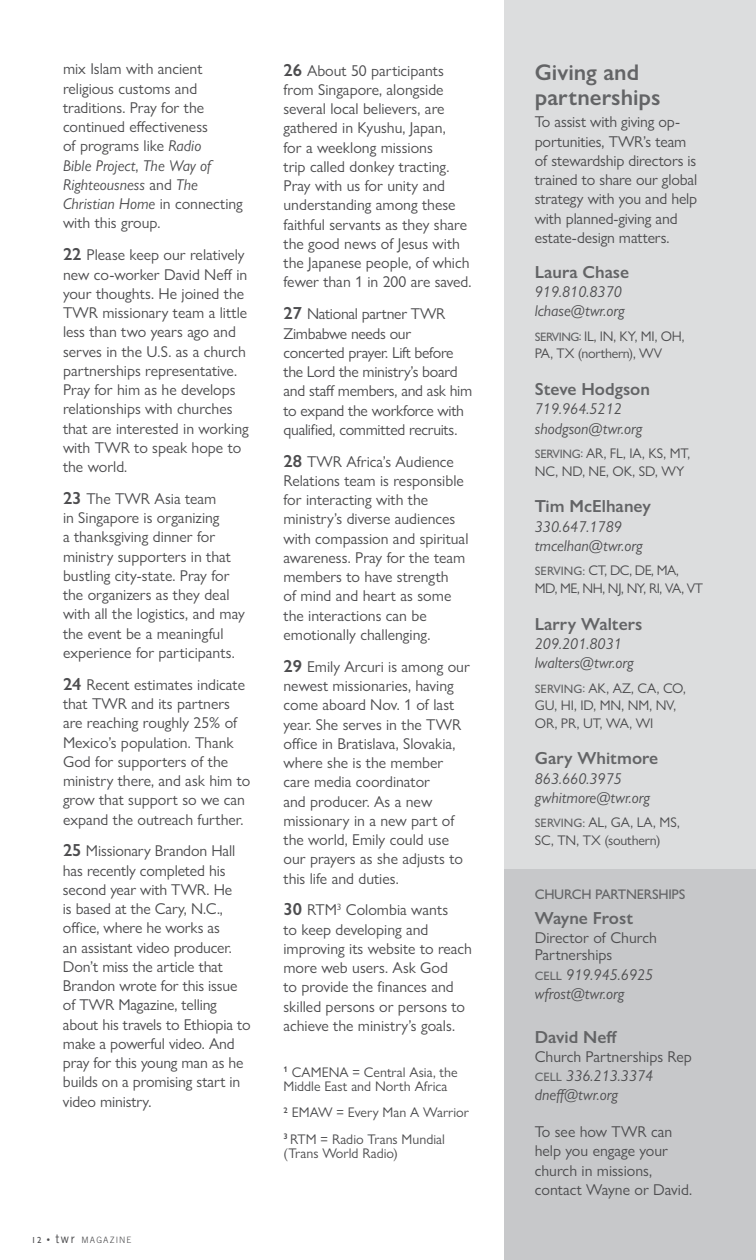
<style>
.page{position:relative;width:756px;height:1260px;background:#fff}
.page>*{position:absolute;margin:0;border:0;box-sizing:border-box;transform-origin:0 0}
.t1{font:600 22.75px/24.5px "Gill Sans Nova";color:#636466}
.t2{font:600 17.5px "Gill Sans Nova";color:#636466}
.t3{font:15.75px/19.2px "Gill Sans Nova";color:#4d4d4f}
.t4{font:italic 15.75px/19.2px "Gill Sans Nova";color:#4d4d4f}
.t5{font:15.75px/19.2px "Gill Sans Nova";letter-spacing:-.02em;color:#4d4d4f}
.t6{font:14px/17.5px "Gill Sans Nova";color:#4d4d4f}
.t7{font:14px/17.5px "Gill Sans Nova";letter-spacing:-.04em;color:#4d4d4f}
.t8{font:14px/17.5px "Gill Sans Nova";letter-spacing:-.02em;color:#4d4d4f}
.t9{font:500 14px "Gill Sans Nova";letter-spacing:-.02em;color:#636466}
.t10{font:300 8.75px "Trade Gothic LT Std";letter-spacing:.125em;color:#4d4d4f}
.s1{font-style:italic}
.s2{font-weight:600;font-size:17.5px}
.s3{font-family:"Humanist 521 BT";font-weight:400}
.s4{font-weight:400;font-size:12.25px}
.s5{font-weight:500;font-size:12.25px;color:#636466}
.s6{font-weight:500;font-style:normal;font-size:12.25px;color:#636466}
.s7{font-style:normal}
</style>
<div class="page">
<div style="left:504px;top:868px;width:252px;height:392px;background:#c7c8ca"></div>
<div style="left:504px;top:0;width:252px;height:868px;background:#dcddde"></div>
<p class="t3" style="left:63px;top:59px;width:181px">mix Islam with ancient religious customs and traditions. Pray for the continued effectiveness<br>of programs like <span class="s1">Radio<br>Bible Project</span>, <span class="s1">The Way of<br>Righteousness</span> and <span class="s1">The<br>Christian Home</span> in connecting with this group.</p>
<p class="t3" style="left:63px;top:245px;width:187px"><span class="s2">22</span> Please keep our relatively new co-worker David Neff in your thoughts. He joined the<br>TWR missionary team a little less than two years ago and serves in the U.S. as a church partnerships representative.<br>Pray for him as he develops relationships with churches that are interested in working with TWR to speak hope to the world.</p>
<p class="t3" style="left:63px;top:489px;width:183px"><span class="s2">23</span> The TWR Asia team<br>in Singapore is organizing<br>a thanksgiving dinner for ministry supporters in that bustling city-state. Pray for the organizers as they deal with all the logistics, and may the event be a meaningful experience for participants.</p>
<p class="t3" style="left:63px;top:675px;width:189px"><span class="s2">24</span> Recent estimates indicate that TWR and its partners are reaching roughly 25% of<br>Mexico’s population. Thank<br>God for supporters of the ministry there, and ask him to grow that support so we can expand the outreach further.</p>
<p class="t3" style="left:63px;top:841px;width:189px"><span class="s2">25</span> Missionary Brandon Hall has recently completed his second year with TWR. He<br>is based at the Cary, N.C., office, where he works as<br>an assistant video producer.<br>Don’t miss the article that<br>Brandon wrote for this issue of TWR Magazine, telling about his travels to Ethiopia to make a powerful video. And pray for this young man as he builds on a promising start in video ministry.</p>
<p class="t10" style="left:32px;top:1234px;width:102px"><span class="s3">12 •</span> <span class="s4">twr</span> MAGAZINE</p>
<p class="t3" style="left:284px;top:61px;width:190px"><span class="s2">26</span> About 50 participants from Singapore, alongside several local believers, are gathered in Kyushu, Japan,<br>for a weeklong missions<br>trip called donkey tracting.<br>Pray with us for unity and understanding among these faithful servants as they share the good news of Jesus with the Japanese people, of which fewer than 1 in 200 are saved.</p>
<p class="t5" style="left:284px;top:304px;width:190px"><span class="s2">27</span> National partner TWR<br>Zimbabwe needs our concerted prayer. Lift before the Lord the ministry’s board and staff members, and ask him to expand the workforce with qualified, committed recruits.</p>
<p class="t3" style="left:284px;top:452px;width:187px"><span class="s2">28</span> TWR Africa’s Audience<br>Relations team is responsible for interacting with the ministry’s diverse audiences with compassion and spiritual awareness. Pray for the team members to have strength<br>of mind and heart as some the interactions can be emotionally challenging.</p>
<p class="t3" style="left:284px;top:657px;width:188px"><span class="s2">29</span> Emily Arcuri is among our newest missionaries, having come aboard Nov. 1 of last year. She serves in the TWR office in Bratislava, Slovakia, where she is the member care media coordinator<br>and producer. As a new missionary in a new part of the world, Emily could use our prayers as she adjusts to this life and duties.</p>
<p class="t3" style="left:283px;top:900px;width:190px"><span class="s2">30</span> RTM<sup>3</sup> Colombia wants<br>to keep developing and improving its website to reach more web users. Ask God<br>to provide the finances and skilled persons or persons to achieve the ministry’s goals.</p>
<p class="t6" style="left:283px;top:1065px;width:176px;line-height:14px"><sup>1</sup> CAMENA = Central Asia, the<br>Middle East and North Africa</p>
<p class="t6" style="left:284px;top:1099px;width:187px;line-height:26.6px"><sup>2</sup> EMAW = Every Man A Warrior<br><sup>3</sup> RTM = Radio Trans Mundial</p>
<p class="t6" style="left:283px;top:1144px;width:116px">(Trans World Radio)</p>
<h1 class="t1" style="left:535px;top:60px;width:127px">Giving and partnerships</h1>
<p class="t3" style="left:535px;top:112px;width:164px">To assist with giving op&shy;portunities, TWR’s team of stewardship directors is trained to share our global strategy with you and help with planned-giving and estate-design matters.</p>
<p class="t2" style="left:535px;top:261px;width:96px">Laura Chase</p>
<p class="t4" style="left:535px;top:282px;width:91px">919.810.8370 lchase@twr.org</p>
<p class="t8" style="left:535px;top:327px;width:151px"><span class="s5">SERVING:</span> IL, IN, KY, MI, OH,<br>PA, TX (northern), WV</p>
<p class="t2" style="left:535px;top:378px;width:117px">Steve Hodgson</p>
<p class="t4" style="left:535px;top:399px;width:109px">719.964.5212 shodgson@twr.org</p>
<p class="t6" style="left:535px;top:445px;width:157px"><span class="s5">SERVING:</span> AR, FL, IA, KS, MT,<br>NC, ND, NE, OK, SD, WY</p>
<p class="t2" style="left:535px;top:496px;width:118px">Tim McElhaney</p>
<p class="t4" style="left:535px;top:516px;width:109px">330.647.1789 tmcelhan@twr.org</p>
<p class="t7" style="left:535px;top:562px;width:170px"><span class="s5">SERVING:</span> CT, DC, DE, MA,<br>MD, ME, NH, NJ, NY, RI, VA, VT</p>
<p class="t2" style="left:535px;top:613px;width:109px">Larry Walters</p>
<p class="t4" style="left:535px;top:634px;width:100px">209.201.8031 lwalters@twr.org</p>
<p class="t6" style="left:535px;top:679px;width:153px"><span class="s5">SERVING:</span> AK, AZ, CA, CO,<br>GU, HI, ID, MN, NM, NV,<br>OR, PR, UT, WA, WI</p>
<p class="t2" style="left:535px;top:748px;width:125px">Gary Whitmore</p>
<p class="t4" style="left:535px;top:768px;width:117px">863.660.3975 gwhitmore@twr.org</p>
<p class="t6" style="left:535px;top:814px;width:146px"><span class="s5">SERVING:</span> AL, GA, LA, MS,<br>SC, TN, TX (southern)</p>
<p class="t9" style="left:535px;top:886px;width:152px">CHURCH PARTNERSHIPS</p>
<p class="t2" style="left:535px;top:907px;width:100px">Wayne Frost</p>
<p class="t3" style="left:535px;top:929px;width:124px;line-height:17.5px">Director of Church<br>Partnerships</p>
<p class="t4" style="left:535px;top:964px;width:120px"><span class="s6">CELL</span> 919.945.6925 wfrost@twr.org</p>
<p class="t2" style="left:535px;top:1026px;width:84px">David Neff</p>
<p class="t4" style="left:535px;top:1047px;width:159px"><span class="s7">Church Partnerships Rep<br></span><span class="s6">CELL</span> 336.213.3374 dneff@twr.org</p>
<p class="t3" style="left:535px;top:1122px;width:159px">To see how TWR can help you engage your church in missions, contact Wayne or David.</p>
</div>
